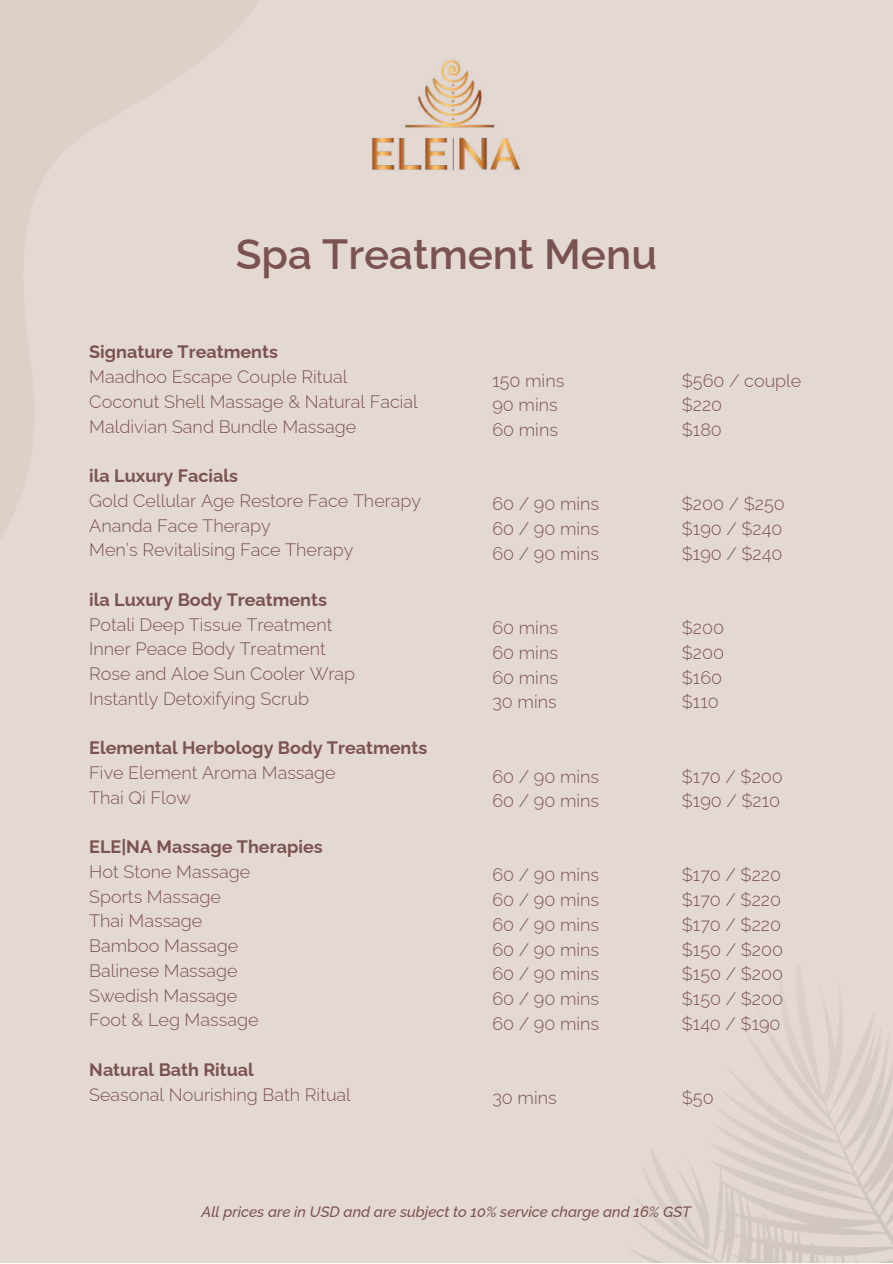
<style>
.page{position:relative;width:893px;height:1264px;background:#fff}
.page>*{position:absolute;margin:0;border:0;box-sizing:border-box;transform-origin:0 0}
.t1{font:600 42.3px "Raleway";color:#7b5252}
.t2{font:300 18px/24.8px "Raleway";color:#7b5252}
.t3{font:700 18px "Raleway";color:#7b5252}
.t4{font:italic 500 15px "Raleway";color:#7b5252}
</style>
<div class="page">
<div style="left:0;top:0;width:892px;height:1262px;background:#e4d9d2"></div>
<svg style="left:372px;top:60px;width:148px;height:111px"></svg>
<h1 class="t1" style="left:236px;top:229px;width:423px">Spa Treatment Menu</h1>
<p class="t3" style="left:89px;top:341px;width:190px">Signature Treatments</p>
<p class="t2" style="left:89px;top:364px;width:330px">Maadhoo Escape Couple Ritual<br>Coconut Shell Massage &amp; Natural Facial<br>Maldivian Sand Bundle Massage</p>
<p class="t3" style="left:89px;top:465px;width:150px">ila Luxury Facials</p>
<p class="t2" style="left:89px;top:488px;width:333px">Gold Cellular Age Restore Face Therapy<br>Ananda Face Therapy<br>Men’s Revitalising Face Therapy</p>
<p class="t3" style="left:89px;top:589px;width:239px">ila Luxury Body Treatments</p>
<p class="t2" style="left:89px;top:612px;width:267px">Potali Deep Tissue Treatment<br>Inner Peace Body Treatment<br>Rose and Aloe Sun Cooler Wrap<br>Instantly Detoxifying Scrub</p>
<p class="t3" style="left:89px;top:737px;width:339px">Elemental Herbology Body Treatments</p>
<p class="t2" style="left:89px;top:760px;width:248px">Five Element Aroma Massage<br>Thai Qi Flow</p>
<p class="t3" style="left:89px;top:836px;width:235px">ELE|NA Massage Therapies</p>
<p class="t2" style="left:89px;top:859px;width:171px">Hot Stone Massage<br>Sports Massage<br>Thai Massage<br>Bamboo Massage<br>Balinese Massage<br>Swedish Massage<br>Foot &amp; Leg Massage</p>
<p class="t3" style="left:89px;top:1058px;width:166px">Natural Bath Ritual</p>
<p class="t2" style="left:89px;top:1081px;width:263px">Seasonal Nourishing Bath Ritual</p>
<p class="t2" style="left:492px;top:368px;width:73px">150 mins<br>90 mins<br>60 mins</p>
<p class="t2" style="left:492px;top:491px;width:108px;text-align:justify">60 / 90 mins 60 / 90 mins 60 / 90 mins</p>
<p class="t2" style="left:492px;top:615px;width:67px;text-align:justify">60 mins 60 mins 60 mins 30 mins</p>
<p class="t2" style="left:492px;top:763px;width:108px">60 / 90 mins<br>60 / 90 mins</p>
<p class="t2" style="left:492px;top:862px;width:108px;text-align:justify">60 / 90 mins 60 / 90 mins 60 / 90 mins 60 / 90 mins 60 / 90 mins 60 / 90 mins 60 / 90 mins</p>
<p class="t2" style="left:492px;top:1085px;width:66px">30 mins</p>
<p class="t2" style="left:681px;top:368px;width:121px">$560 / couple $220<br>$180</p>
<p class="t2" style="left:681px;top:491px;width:104px">$200 / $250 $190 / $240 $190 / $240</p>
<p class="t2" style="left:681px;top:615px;width:44px;text-align:justify">$200 $200 $160 $110</p>
<p class="t2" style="left:681px;top:763px;width:102px">$170 / $200 $190 / $210</p>
<p class="t2" style="left:681px;top:862px;width:103px;text-align:justify">$170 / $220 $170 / $220 $170 / $220 $150 / $200 $150 / $200 $150 / $200 $140 / $190</p>
<p class="t2" style="left:681px;top:1085px;width:33px">$50</p>
<p class="t4" style="left:202px;top:1203px;width:491px">All prices are in USD and are subject to 10% service charge and 16% GST</p>
</div>
